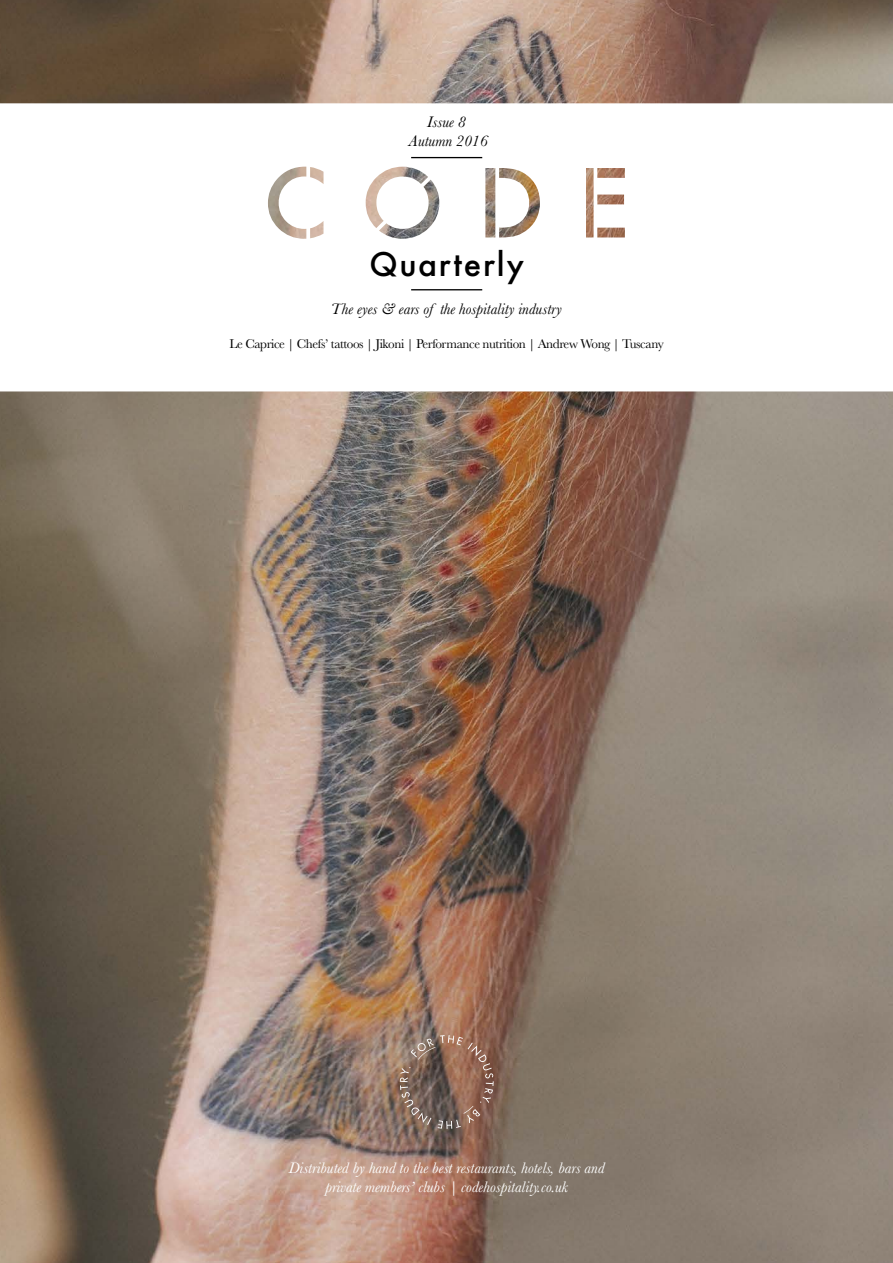
<style>
.page{position:relative;width:893px;height:1263px;background:#fff}
.page>*{position:absolute;margin:0;border:0;box-sizing:border-box;transform-origin:0 0}
.t1{font:500 31.65px "Futura";letter-spacing:.055em;color:#000}
.t2{font:italic 15.9px/19px "Baskerville";color:#fff;text-align:center}
.t3{font:italic 15.9px/19px "Baskerville";color:#000;text-align:center}
.t4{font:13.2px "Baskerville";letter-spacing:-.03em;color:#000}
</style>
<div class="page">
<img style="left:0;top:0;width:893px;height:1263px">
<svg style="left:0;top:103px;width:893px;height:288px"></svg>
<hr style="left:411px;top:157px;width:71px;height:1px;background:#000">
<hr style="left:411px;top:289px;width:71px;height:1px;background:#000">
<svg style="left:400px;top:1035px;width:94px;height:94px;background:#896c5e"></svg>
<p class="t3" style="left:409px;top:112px;width:80px">Issue 8<br>Autumn 2016</p>
<p class="t1" style="left:369px;top:243px;width:156px">Quarterly</p>
<p class="t3" style="left:331px;top:299px;width:233px">The eyes &amp; ears of the hospitality industry</p>
<p class="t4" style="left:230px;top:335px;width:436px">Le Caprice | Chefs’ tattoos | Jikoni | Performance nutrition | Andrew Wong | Tuscany</p>
<p class="t2" style="left:289px;top:1159px;width:317px">Distributed by hand to the best restaurants, hotels, bars and private members’ clubs | codehospitality.co.uk</p>
</div>
